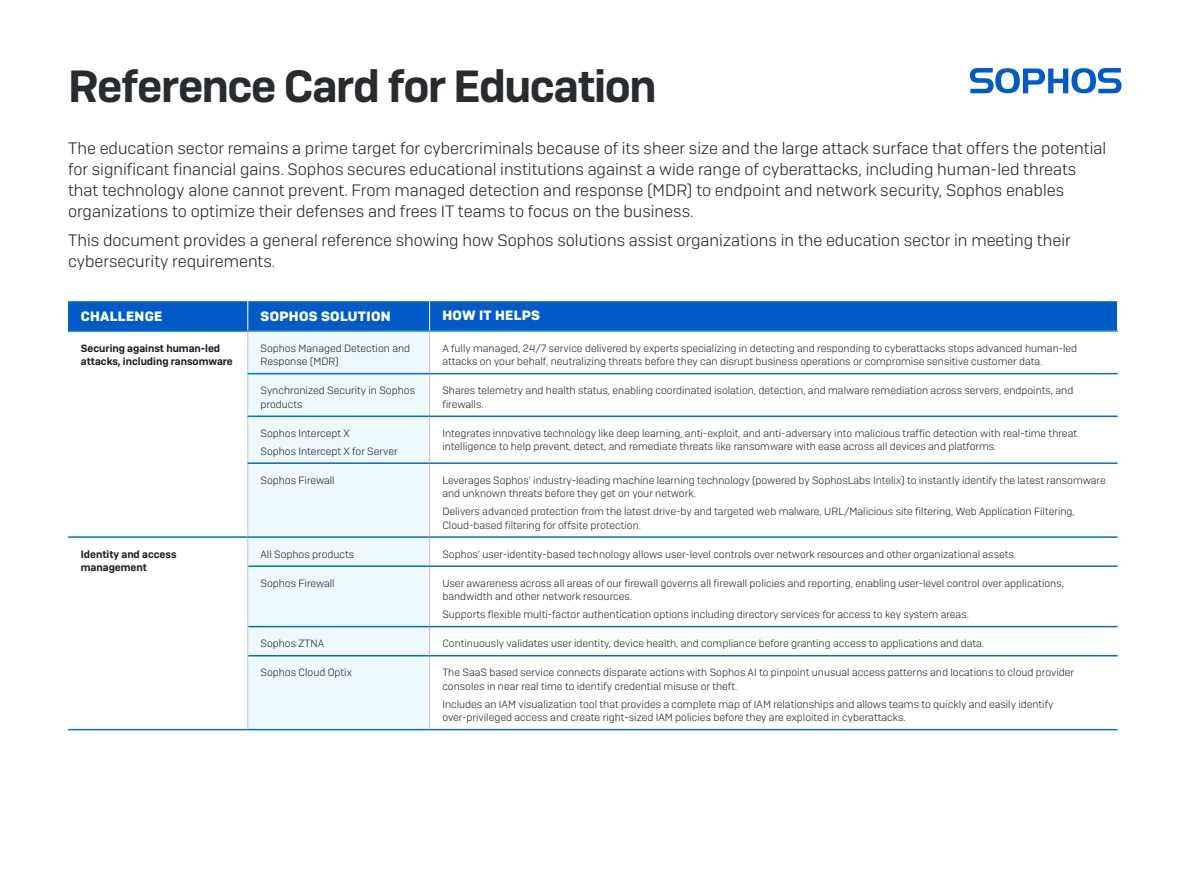
<style>
.page{position:relative;width:1191px;height:893px;background:#fff}
.page>*{position:absolute;margin:0;border:0;box-sizing:border-box;transform-origin:0 0}
.Title_3{font:600 45px "Sophos Sans";letter-spacing:-.03em;color:#282c31}
.Subheading_2{font:300 16.5px/21px "Sophos Sans";color:#231f20}
.Subhead{font:700 13.5px "Sophos Sans";letter-spacing:.025em;color:#fff}
.Table_Body_Copy{font:300 10.5px/13.5px "Sophos Sans";color:#231f20}
.Table_Body_Copy-2{font:600 10.5px/13.5px "Sophos Sans";color:#231f20}
</style>
<div class="page">
<svg style="left:969px;top:68px;width:152px;height:25px"></svg>
<div style="left:248px;top:332px;width:181px;height:397px;background:#edf9ff"></div>
<hr style="left:248px;top:330px;width:181px;height:2px;background:#308ecd">
<hr style="left:429px;top:330px;width:689px;height:2px;background:#308ecd">
<hr style="left:429px;top:332px;width:1px;height:41px;background:#c2c6c9">
<hr style="left:429px;top:374px;width:1px;height:42px;background:#c2c6c9">
<svg style="left:429px;top:538px;width:1px;height:27px"></svg>
<hr style="left:429px;top:567px;width:1px;height:59px;background:#c2c6c9">
<svg style="left:429px;top:627px;width:1px;height:28px"></svg>
<hr style="left:429px;top:656px;width:1px;height:73px;background:#c2c6c9">
<hr style="left:429px;top:417px;width:1px;height:45px;background:#c2c6c9">
<hr style="left:429px;top:464px;width:1px;height:72px;background:#c2c6c9">
<hr style="left:247px;top:373px;width:182px;height:1px;background:#0072bc">
<hr style="left:247px;top:416px;width:182px;height:1px;background:#0072bc">
<hr style="left:247px;top:462px;width:182px;height:2px;background:#0072bc">
<hr style="left:248px;top:536px;width:181px;height:2px;background:#0072bc">
<hr style="left:248px;top:565px;width:181px;height:2px;background:#0072bc">
<hr style="left:248px;top:626px;width:181px;height:1px;background:#0072bc">
<hr style="left:248px;top:655px;width:181px;height:1px;background:#0072bc">
<hr style="left:429px;top:373px;width:688px;height:1px;background:#0072bc">
<hr style="left:429px;top:416px;width:688px;height:1px;background:#0072bc">
<hr style="left:429px;top:462px;width:688px;height:2px;background:#0072bc">
<hr style="left:429px;top:536px;width:688px;height:2px;background:#0072bc">
<hr style="left:429px;top:565px;width:688px;height:2px;background:#0072bc">
<hr style="left:429px;top:626px;width:688px;height:1px;background:#0072bc">
<hr style="left:429px;top:655px;width:688px;height:1px;background:#0072bc">
<hr style="left:68px;top:330px;width:180px;height:2px;background:#0072bc">
<hr style="left:247px;top:374px;width:1px;height:42px;background:#c2c6c9">
<hr style="left:247px;top:332px;width:1px;height:41px;background:#c2c6c9">
<hr style="left:68px;top:536px;width:180px;height:2px;background:#0072bc">
<svg style="left:247px;top:538px;width:1px;height:28px"></svg>
<hr style="left:247px;top:566px;width:1px;height:61px;background:#c2c6c9">
<svg style="left:247px;top:627px;width:1px;height:29px"></svg>
<hr style="left:247px;top:656px;width:1px;height:73px;background:#c2c6c9">
<hr style="left:247px;top:417px;width:1px;height:45px;background:#c2c6c9">
<hr style="left:247px;top:464px;width:1px;height:72px;background:#c2c6c9">
<hr style="left:68px;top:729px;width:180px;height:1px;background:#0b72ba">
<hr style="left:248px;top:729px;width:181px;height:1px;background:#0b72ba">
<hr style="left:429px;top:729px;width:688px;height:1px;background:#0b72ba">
<svg style="left:68px;top:301px;width:1050px;height:30px;background:#035dc8"></svg>
<p class="Title_3" style="left:68px;top:58px;width:590px">Reference Card for Education</p>
<p class="Subheading_2" style="left:68px;top:137px;width:1039px">The education sector remains a prime target for cybercriminals because of its sheer size and the large attack surface that offers the potential for significant financial gains. Sophos secures educational institutions against a wide range of cyberattacks, including human-led threats that technology alone cannot prevent. From managed detection and response (MDR) to endpoint and network security, Sophos enables organizations to optimize their defenses and frees IT teams to focus on the business.</p>
<p class="Subheading_2" style="left:68px;top:230px;width:1004px">This document provides a general reference showing how Sophos solutions assist organizations in the education sector in meeting their cybersecurity requirements.</p>
<p class="Subhead" style="left:81px;top:308px;width:83px">CHALLENGE</p>
<p class="Subhead" style="left:260px;top:308px;width:132px">SOPHOS SOLUTION</p>
<p class="Subhead" style="left:442px;top:307px;width:99px">HOW IT HELPS</p>
<p class="Table_Body_Copy-2" style="left:81px;top:341px;width:153px">Securing against human-led attacks, including ransomware</p>
<p class="Table_Body_Copy" style="left:260px;top:341px;width:151px">Sophos Managed Detection and<br>Response (MDR)</p>
<p class="Table_Body_Copy" style="left:442px;top:341px;width:636px">A fully managed, 24/7 service delivered by experts specializing in detecting and responding to cyberattacks stops advanced human-led attacks on your behalf, neutralizing threats before they can disrupt business operations or compromise sensitive customer data.</p>
<p class="Table_Body_Copy" style="left:260px;top:384px;width:156px">Synchronized Security in Sophos products</p>
<p class="Table_Body_Copy" style="left:442px;top:384px;width:632px">Shares telemetry and health status, enabling coordinated isolation, detection, and malware remediation across servers, endpoints, and firewalls.</p>
<p class="Table_Body_Copy" style="left:260px;top:426px;width:91px">Sophos Intercept X</p>
<p class="Table_Body_Copy" style="left:260px;top:444px;width:139px">Sophos Intercept X for Server</p>
<p class="Table_Body_Copy" style="left:442px;top:426px;width:636px">Integrates innovative technology like deep learning, anti-exploit, and anti-adversary into malicious traffic detection with real-time threat intelligence to help prevent, detect, and remediate threats like ransomware with ease across all devices and platforms.</p>
<p class="Table_Body_Copy" style="left:260px;top:473px;width:76px">Sophos Firewall</p>
<p class="Table_Body_Copy" style="left:442px;top:473px;width:665px">Leverages Sophos’ industry-leading machine learning technology (powered by SophosLabs Intelix) to instantly identify the latest ransomware and unknown threats before they get on your network.</p>
<p class="Table_Body_Copy" style="left:442px;top:504px;width:634px">Delivers advanced protection from the latest drive-by and targeted web malware, URL/Malicious site filtering, Web Application Filtering,<br>Cloud-based filtering for offsite protection.</p>
<p class="Table_Body_Copy-2" style="left:81px;top:547px;width:97px">Identity and access management</p>
<p class="Table_Body_Copy" style="left:260px;top:547px;width:95px">All Sophos products</p>
<p class="Table_Body_Copy" style="left:442px;top:547px;width:575px">Sophos’ user-identity-based technology allows user-level controls over network resources and other organizational assets.</p>
<p class="Table_Body_Copy" style="left:260px;top:576px;width:76px">Sophos Firewall</p>
<p class="Table_Body_Copy" style="left:442px;top:576px;width:623px">User awareness across all areas of our firewall governs all firewall policies and reporting, enabling user-level control over applications, bandwidth and other network resources.</p>
<p class="Table_Body_Copy" style="left:442px;top:607px;width:528px">Supports flexible multi-factor authentication options including directory services for access to key system areas.</p>
<p class="Table_Body_Copy" style="left:260px;top:637px;width:65px">Sophos ZTNA</p>
<p class="Table_Body_Copy" style="left:442px;top:637px;width:543px">Continuously validates user identity, device health, and compliance before granting access to applications and data.</p>
<p class="Table_Body_Copy" style="left:260px;top:666px;width:93px">Sophos Cloud Optix</p>
<p class="Table_Body_Copy" style="left:442px;top:666px;width:633px">The SaaS based service connects disparate actions with Sophos AI to pinpoint unusual access patterns and locations to cloud provider consoles in near real time to identify credential misuse or theft.</p>
<p class="Table_Body_Copy" style="left:442px;top:697px;width:612px">Includes an IAM visualization tool that provides a complete map of IAM relationships and allows teams to quickly and easily identify over-privileged access and create right-sized IAM policies before they are exploited in cyberattacks.</p>
</div>
